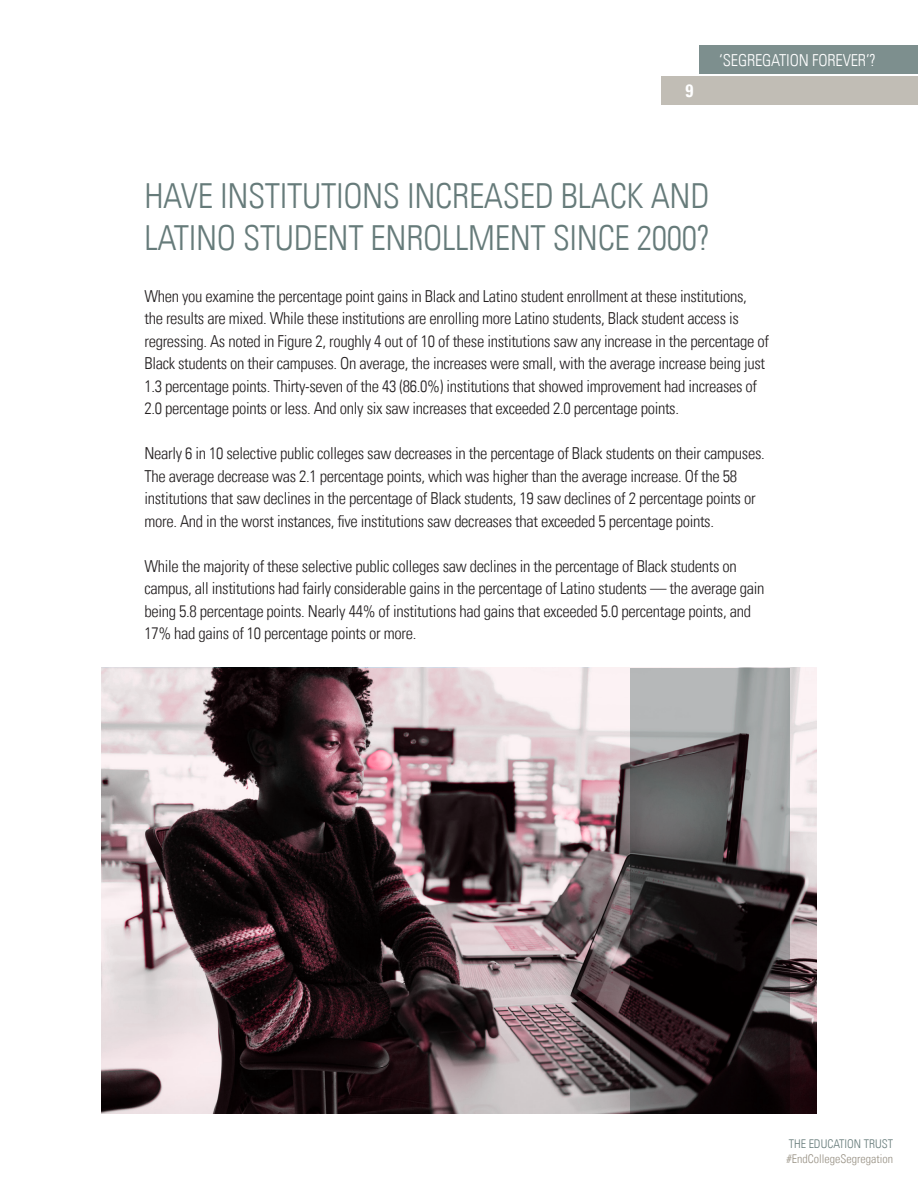
<style>
.page{position:relative;width:918px;height:1188px;background:#fff}
.page>*{position:absolute;margin:0;border:0;box-sizing:border-box;transform-origin:0 0}
.Heading_Gray_Use{font:300 condensed 34.5px/42px "Univers LT";letter-spacing:-.01em;color:#667b7a}
.t1{font:700 condensed 18px "Univers LT";color:#fff}
.BODY_Use{font:300 condensed 16.5px/22.5px "Univers LT";letter-spacing:-.02em;color:#231f20}
.t2{font:300 condensed 16.5px "Univers LT";letter-spacing:-.01em;color:#fff}
.t3{font:300 condensed 12px "Univers LT";color:#989184}
.t4{font:300 condensed 12px "Univers LT";color:#667b7a}
</style>
<div class="page">
<div style="left:662px;top:76px;width:256px;height:28px;background:#c1bdb5"></div>
<div style="left:699px;top:45px;width:219px;height:29px;background:#7d8f8e"></div>
<svg style="left:102px;top:668px;width:715px;height:445px;background:#7d6d71"></svg>
<svg style="left:630px;top:668px;width:159px;height:445px;background:#4f4b4c"></svg>
<p class="t1" style="left:686px;top:79px;width:9px">9</p>
<p class="t2" style="left:719px;top:50px;width:158px">‘SEGREGATION FOREVER’?</p>
<p class="Heading_Gray_Use" style="left:144px;top:175px;width:567px">HAVE INSTITUTIONS INCREASED BLACK AND<br>LATINO STUDENT ENROLLMENT SINCE 2000?</p>
<p class="BODY_Use" style="left:144px;top:284px;width:626px">When you examine the percentage point gains in Black and Latino student enrollment at these institutions, the results are mixed. While these institutions are enrolling more Latino students, Black student access is regressing. As noted in Figure 2, roughly 4 out of 10 of these institutions saw any increase in the percentage of Black students on their campuses. On average, the increases were small, with the average increase being just 1.3 percentage points. Thirty-seven of the 43 (86.0%) institutions that showed improvement had increases of 2.0 percentage points or less. And only six saw increases that exceeded 2.0 percentage points.</p>
<p class="BODY_Use" style="left:144px;top:442px;width:622px">Nearly 6 in 10 selective public colleges saw decreases in the percentage of Black students on their campuses.<br>The average decrease was 2.1 percentage points, which was higher than the average increase. Of the 58 institutions that saw declines in the percentage of Black students, 19 saw declines of 2 percentage points or more. And in the worst instances, five institutions saw decreases that exceeded 5 percentage points.</p>
<p class="BODY_Use" style="left:144px;top:554px;width:621px">While the majority of these selective public colleges saw declines in the percentage of Black students on campus, all institutions had fairly considerable gains in the percentage of Latino students — the average gain being 5.8 percentage points. Nearly 44% of institutions had gains that exceeded 5.0 percentage points, and 17% had gains of 10 percentage points or more.</p>
<p class="t4" style="left:789px;top:1136px;width:106px">THE EDUCATION TRUST</p>
<p class="t3" style="left:787px;top:1151px;width:108px">#EndCollegeSegregation</p>
</div>
